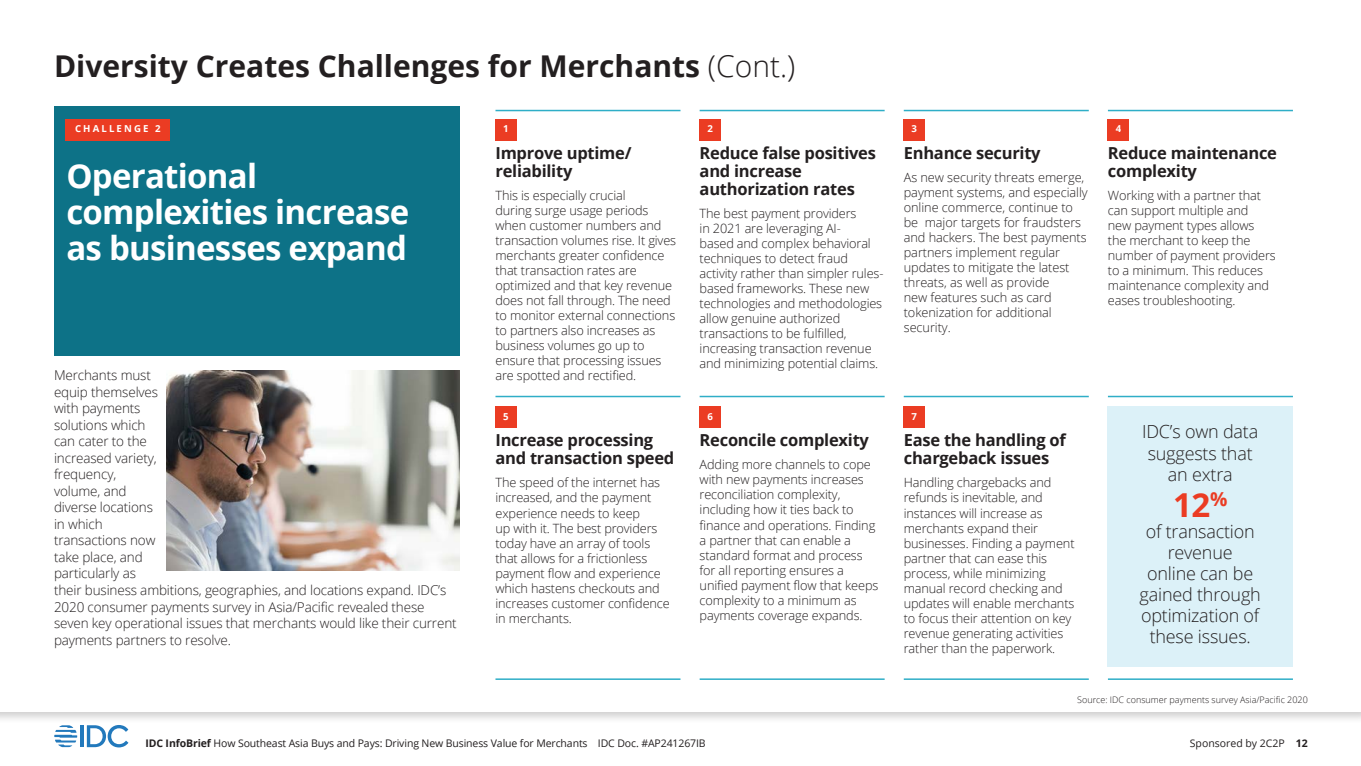
<style>
.page{position:relative;width:1361px;height:766px;background:#fff}
.page>*{position:absolute;margin:0;border:0;box-sizing:border-box;transform-origin:0 0}
.t1{font:700 33px/36px "Open Sans";letter-spacing:-.02em;color:#fff}
.Body-9_11-OpenSans{font:700 33px "Open Sans";color:#eb3c23}
.Header-20_24{font:700 30px "Open Sans";color:#231f20}
.Body-9_11-OpenSans-2{font:300 18px/21px "Open Sans";letter-spacing:-.01em;color:#231f20;text-align:center}
.Subhead-2021{font:700 16.5px/18px "Open Sans";letter-spacing:-.015em;color:#231f20}
.Body-9_11-OpenSans-3{font:300 13.5px/16.5px "Open Sans";letter-spacing:-.01em;color:#231f20}
.Body-9_11-OpenSans-4{font:300 12.75px/15px "Open Sans";letter-spacing:-.01em;color:#231f20}
.t2{font:10.5px "Open Sans";letter-spacing:-.01em;color:#231f20}
.t3{font:700 9.6px "Open Sans";letter-spacing:.22em;color:#fff}
.Source{font:300 9px "Open Sans";color:#231f20}
.s1{font-weight:300}
.s2{font-weight:700}
</style>
<div class="page">
<hr style="left:81px;top:725px;width:3px;height:22px;background:#2279bc">
<svg style="left:87px;top:725px;width:41px;height:22px"></svg>
<svg style="left:54px;top:725px;width:23px;height:21px"></svg>
<div style="left:54px;top:106px;width:406px;height:250px;background:#0d7287"></div>
<div style="left:66px;top:119px;width:104px;height:21px;background:#eb3c23"></div>
<img style="left:167px;top:370px;width:293px;height:200px">
<div style="left:495px;top:119px;width:21px;height:21px;background:#eb3c23"></div>
<div style="left:699px;top:119px;width:21px;height:21px;background:#eb3c23"></div>
<div style="left:904px;top:119px;width:21px;height:21px;background:#eb3c23"></div>
<div style="left:1108px;top:119px;width:21px;height:21px;background:#eb3c23"></div>
<div style="left:495px;top:406px;width:21px;height:22px;background:#eb3c23"></div>
<div style="left:699px;top:406px;width:21px;height:22px;background:#eb3c23"></div>
<div style="left:904px;top:406px;width:21px;height:22px;background:#eb3c23"></div>
<div style="left:1108px;top:406px;width:185px;height:260px;background:#dcf1f8"></div>
<hr style="left:495px;top:110px;width:185px;height:1px;background:#2faec7">
<hr style="left:699px;top:110px;width:185px;height:1px;background:#2faec7">
<hr style="left:904px;top:110px;width:185px;height:1px;background:#2faec7">
<hr style="left:1108px;top:110px;width:185px;height:1px;background:#2faec7">
<hr style="left:495px;top:395px;width:185px;height:2px;background:#2faec7">
<hr style="left:699px;top:395px;width:185px;height:2px;background:#2faec7">
<hr style="left:904px;top:395px;width:185px;height:2px;background:#2faec7">
<hr style="left:1108px;top:395px;width:185px;height:2px;background:#2faec7">
<hr style="left:495px;top:678px;width:185px;height:1px;background:#2faec7">
<hr style="left:699px;top:678px;width:185px;height:1px;background:#2faec7">
<hr style="left:904px;top:678px;width:185px;height:1px;background:#2faec7">
<hr style="left:1108px;top:678px;width:185px;height:1px;background:#2faec7">
<p class="Header-20_24" style="left:54px;top:45px;width:743px">Diversity Creates Challenges for Merchants <span class="s1">(Cont.)</span></p>
<p class="t3" style="left:75px;top:122px;width:87px">CHALLENGE 2</p>
<p class="t1" style="left:66px;top:157px;width:344px">Operational complexities increase as businesses expand</p>
<p class="Body-9_11-OpenSans-3" style="left:54px;top:367px;width:404px">Merchants must<br>equip themselves<br>with payments<br>solutions which<br>can cater to the<br>increased variety,<br>frequency,<br>volume, and<br>diverse locations<br>in which<br>transactions now<br>take place, and<br>particularly as<br>their business ambitions, geographies, and locations expand. IDC’s<br>2020 consumer payments survey in Asia/Pacific revealed these seven key operational issues that merchants would like their current payments partners to resolve.</p>
<p class="t3" style="left:503px;top:122px;width:7px">1</p>
<p class="Subhead-2021" style="left:495px;top:143px;width:138px">Improve uptime/ reliability</p>
<p class="Body-9_11-OpenSans-4" style="left:495px;top:187px;width:182px">This is especially crucial<br>during surge usage periods when customer numbers and transaction volumes rise. It gives merchants greater confidence that transaction rates are optimized and that key revenue does not fall through. The need to monitor external connections to partners also increases as business volumes go up to ensure that processing issues are spotted and rectified.</p>
<p class="t3" style="left:503px;top:409px;width:7px">5</p>
<p class="Subhead-2021" style="left:495px;top:430px;width:180px">Increase processing and transaction speed</p>
<p class="Body-9_11-OpenSans-4" style="left:495px;top:475px;width:176px">The speed of the internet has increased, and the payment experience needs to keep<br>up with it. The best providers today have an array of tools that allows for a frictionless payment flow and experience which hastens checkouts and increases customer confidence in merchants.</p>
<p class="t3" style="left:707px;top:122px;width:7px">2</p>
<p class="Subhead-2021" style="left:699px;top:143px;width:178px">Reduce false positives and increase authorization rates</p>
<p class="Body-9_11-OpenSans-4" style="left:699px;top:205px;width:185px">The best payment providers<br>in 2021 are leveraging AI-<br>based and complex behavioral techniques to detect fraud activity rather than simpler rules&shy;based frameworks. These new technologies and methodologies allow genuine authorized transactions to be fulfilled, increasing transaction revenue and minimizing potential claims.</p>
<p class="t3" style="left:707px;top:409px;width:7px">6</p>
<p class="Subhead-2021" style="left:699px;top:430px;width:171px">Reconcile complexity</p>
<p class="Body-9_11-OpenSans-4" style="left:699px;top:457px;width:180px">Adding more channels to cope with new payments increases reconciliation complexity, including how it ties back to finance and operations. Finding a partner that can enable a standard format and process for all reporting ensures a unified payment flow that keeps complexity to a minimum as payments coverage expands.</p>
<p class="t3" style="left:911px;top:122px;width:7px">3</p>
<p class="Subhead-2021" style="left:904px;top:143px;width:138px">Enhance security</p>
<p class="Body-9_11-OpenSans-4" style="left:904px;top:169px;width:185px">As new security threats emerge, payment systems, and especially online commerce, continue to be major targets for fraudsters and hackers. The best payments partners implement regular updates to mitigate the latest threats, as well as provide<br>new features such as card tokenization for additional security.</p>
<p class="t3" style="left:1115px;top:122px;width:7px">4</p>
<p class="Subhead-2021" style="left:1108px;top:143px;width:171px">Reduce maintenance complexity</p>
<p class="Body-9_11-OpenSans-4" style="left:1108px;top:187px;width:169px">Working with a partner that can support multiple and<br>new payment types allows the merchant to keep the number of payment providers to a minimum. This reduces maintenance complexity and eases troubleshooting.</p>
<p class="t3" style="left:911px;top:409px;width:7px">7</p>
<p class="Subhead-2021" style="left:904px;top:430px;width:163px">Ease the handling of chargeback issues</p>
<p class="Body-9_11-OpenSans-4" style="left:904px;top:475px;width:172px">Handling chargebacks and refunds is inevitable, and instances will increase as merchants expand their businesses. Finding a payment partner that can ease this process, while minimizing manual record checking and updates will enable merchants to focus their attention on key revenue generating activities rather than the paperwork.</p>
<p class="Body-9_11-OpenSans-2" style="left:1142px;top:421px;width:118px">IDC’s own data suggests that an extra</p>
<p class="Body-9_11-OpenSans" style="left:1173px;top:481px;width:56px">12<sup>%</sup></p>
<p class="Body-9_11-OpenSans-2" style="left:1139px;top:520px;width:123px">of transaction revenue<br>online can be gained through optimization of these issues.</p>
<p class="Source" style="left:1077px;top:693px;width:232px">Source: IDC consumer payments survey Asia/Pacific 2020</p>
<p class="t2" style="left:145px;top:735px;width:562px"><span class="s2">IDC InfoBrief</span> How Southeast Asia Buys and Pays: Driving New Business Value for Merchants IDC Doc. #AP241267IB</p>
<p class="t2" style="left:1190px;top:735px;width:119px">Sponsored by 2C2P <span class="s2">12</span></p>
</div>
